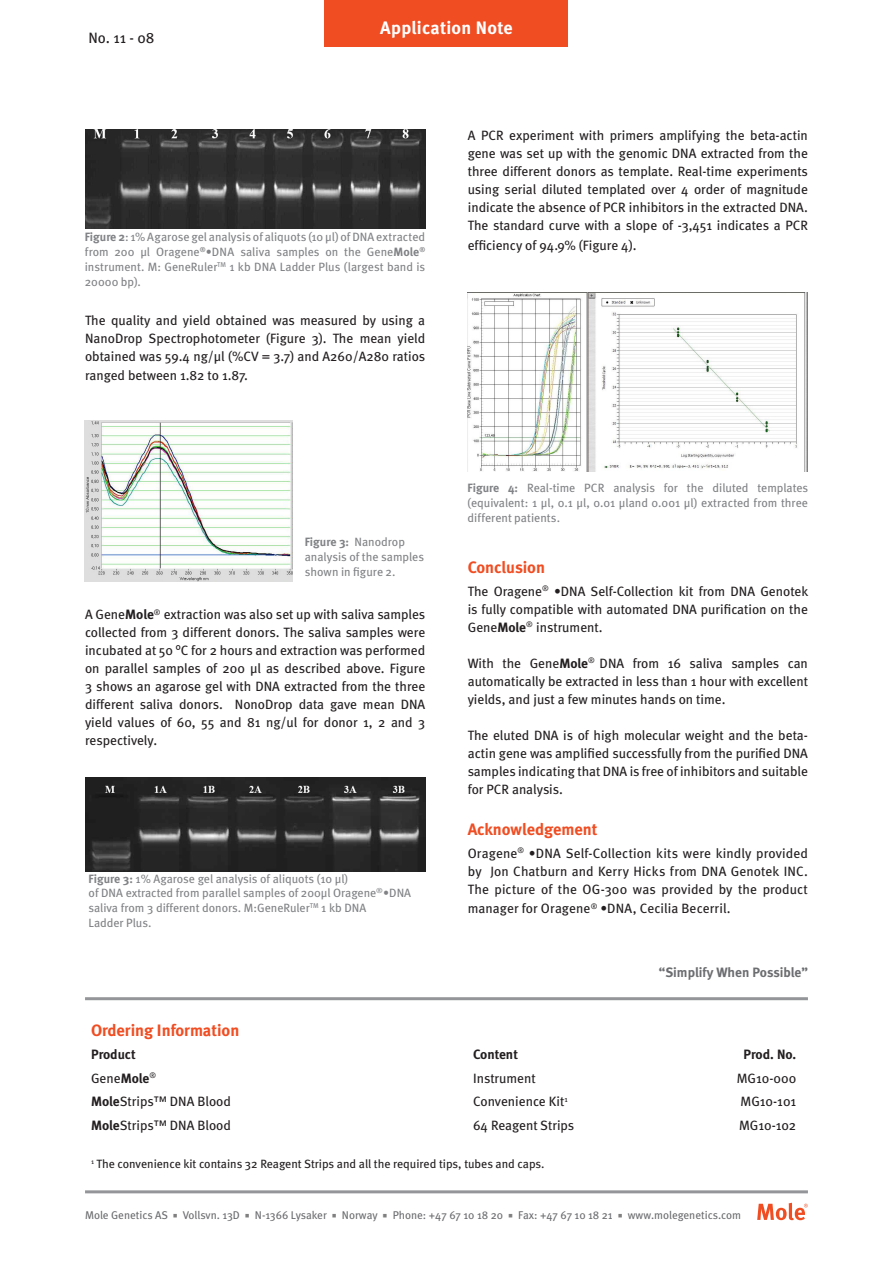
<style>
.page{position:relative;width:893px;height:1263px;background:#fff}
.page>*{position:absolute;margin:0;border:0;box-sizing:border-box;transform-origin:0 0}
.Application_Note_tag{font:700 18px "Meta";letter-spacing:.01em;color:#fff}
.Brødtekst_book_9_12{font:700 16.5px "Meta";color:#f04d22}
.Orange_mellomtitel_n{font:700 16.5px "Meta";color:#f04d22}
.AN_number{font:15px "Meta";color:#231f20}
.Brødtekst_book{font:13.5px/18px "Meta";color:#231f20;text-align:justify}
.Brødtekst_book_9_12-2{font:13.5px/18px "Meta";color:#231f20;text-align:justify}
.Figurtekst_new{font:13.5px/18px "Meta";letter-spacing:.01em;color:#231f20;text-align:justify}
.t1{font:700 13.5px "Meta";color:#231f20}
.t2{font:700 13.5px "Meta";color:#6c6d70}
.Figurtekst{font:13.5px "Meta";color:#231f20}
.Figurtekst_new-2{font:12px/15px "Meta";color:#808285;text-align:justify}
.t3{font:12px "Meta";color:#231f20}
.t4{font:11.25px "Meta";color:#6c6d70}
.s1{font-weight:700}
.s2{font-family:"Arial"}
.s3{color:#808080}
</style>
<div class="page">
<div style="left:325px;top:0;width:243px;height:47px;background:#f04d22"></div>
<hr style="left:85px;top:997px;width:723px;height:3px;background:#939598">
<hr style="left:85px;top:1190px;width:723px;height:3px;background:#939598">
<svg style="left:757px;top:1203px;width:51px;height:17px"></svg>
<img style="left:85px;top:420px;width:208px;height:161px">
<img style="left:467px;top:292px;width:341px;height:179px">
<img style="left:85px;top:129px;width:340px;height:100px">
<img style="left:85px;top:778px;width:340px;height:93px">
<p class="AN_number" style="left:88px;top:29px;width:67px">No. 11 - 08</p>
<p class="Application_Note_tag" style="left:380px;top:16px;width:134px">Application Note</p>
<p class="Figurtekst_new-2" style="left:85px;top:229px;width:342px"><span class="s1">Figure 2</span>: 1% Agarose gel analysis of aliquots (10 µl) of DNA extracted from 200 µl Oragene<sup>®</sup>•DNA saliva samples on the Gene<span class="s1">Mole</span><sup>® </sup>instrument. M: GeneRuler<sup>TM</sup> 1 kb DNA Ladder Plus (largest band is 20000 bp).</p>
<p class="Brødtekst_book" style="left:85px;top:311px;width:342px">The quality and yield obtained was measured by using a NanoDrop Spectrophotometer (Figure 3). The mean yield obtained was 59.4 ng/µl (%CV = 3.7) and A260/A280 ratios</p>
<p class="Brødtekst_book" style="left:85px;top:366px;width:165px">ranged between 1.82 to 1.87.</p>
<p class="Figurtekst_new-2" style="left:305px;top:534px;width:121px;text-align:left"><span class="s1">Figure 3:</span> Nanodrop analysis of the samples shown in figure 2.</p>
<p class="Brødtekst_book" style="left:85px;top:605px;width:342px">A Gene<span class="s1">Mole</span><sup>®</sup> extraction was also set up with saliva samples collected from 3 different donors. The saliva samples were incubated at 50 <span class="s2">º</span>C for 2 hours and extraction was performed on parallel samples of 200 µl as described above. Figure 3 shows an agarose gel with DNA extracted from the three different saliva donors. NonoDrop data gave mean DNA yield values of 60, 55 and 81 ng/ul for donor 1, 2 and 3 respectively.</p>
<p class="Figurtekst_new-2" style="left:89px;top:871px;width:261px"><span class="s1">Figure 3:</span> 1% Agarose gel analysis of aliquots (10 µl)</p>
<p class="Figurtekst_new-2" style="left:89px;top:885px;width:324px">of DNA extracted from parallel samples of 200µl Oragene<sup>®</sup>•DNA</p>
<p class="Figurtekst_new-2" style="left:89px;top:900px;width:279px">saliva from 3 different donors. M:GeneRuler<sup>TM</sup> 1 kb DNA</p>
<p class="Figurtekst_new-2" style="left:89px;top:915px;width:64px">Ladder Plus.</p>
<p class="Brødtekst_book" style="left:468px;top:126px;width:342px">A PCR experiment with primers amplifying the beta-actin gene was set up with the genomic DNA extracted from the three different donors as template. Real-time experiments using serial diluted templated over 4 order of magnitude indicate the absence of PCR inhibitors in the extracted DNA.<br>The standard curve with a slope of -3,451 indicates a PCR</p>
<p class="Brødtekst_book" style="left:468px;top:236px;width:170px">efficiency of 94.9% (Figure 4).</p>
<p class="Figurtekst_new-2" style="left:468px;top:480px;width:342px"><span class="s1">Figure 4:</span> Real-time PCR analysis for the diluted templates (equivalent: 1 µl, 0.1 µl, 0.01 µland 0.001 µl) extracted from three different patients.</p>
<p class="Orange_mellomtitel_n" style="left:468px;top:557px;width:79px">Conclusion</p>
<p class="Brødtekst_book_9_12-2" style="left:468px;top:582px;width:342px">The Oragene<sup>®</sup> •DNA Self-Collection kit from DNA Genotek is fully compatible with automated DNA purification on the Gene<span class="s1">Mole</span><sup>®</sup> instrument.</p>
<p class="Brødtekst_book_9_12-2" style="left:468px;top:654px;width:342px">With the Gene<span class="s1">Mole</span><sup>®</sup> DNA from 16 saliva samples can automatically be extracted in less than 1 hour with excellent yields, and just a few minutes hands on time.</p>
<p class="Brødtekst_book_9_12-2" style="left:468px;top:726px;width:342px">The eluted DNA is of high molecular weight and the beta&shy;actin gene was amplified successfully from the purified DNA samples indicating that DNA is free of inhibitors and suitable for PCR analysis.</p>
<p class="Brødtekst_book_9_12" style="left:468px;top:819px;width:131px">Acknowledgement</p>
<p class="Figurtekst_new" style="left:468px;top:844px;width:342px">Oragene<sup>®</sup> •DNA Self-Collection kits were kindly provided by Jon Chatburn and Kerry Hicks from DNA Genotek INC.<br>The picture of the OG-300 was provided by the product</p>
<p class="Figurtekst_new" style="left:468px;top:899px;width:264px">manager for Oragene<sup>®</sup> •DNA, Cecilia Becerril.</p>
<p class="t2" style="left:659px;top:964px;width:151px">“Simplify When Possible”</p>
<p class="Brødtekst_book_9_12" style="left:91px;top:1019px;width:150px">Ordering Information</p>
<p class="t1" style="left:91px;top:1046px;width:46px">Product</p>
<p class="t1" style="left:473px;top:1046px;width:46px">Content</p>
<p class="t1" style="left:744px;top:1046px;width:54px">Prod. No.</p>
<p class="Brødtekst_book" style="left:91px;top:1069px;width:67px">Gene<span class="s1">Mole</span><sup>®</sup></p>
<p class="Brødtekst_book" style="left:473px;top:1069px;width:64px">Instrument</p>
<p class="Brødtekst_book" style="left:737px;top:1069px;width:61px">MG10-000</p>
<p class="Brødtekst_book" style="left:91px;top:1092px;width:141px"><span class="s1">Mole</span>Strips™ DNA Blood</p>
<p class="Brødtekst_book" style="left:473px;top:1092px;width:96px">Convenience Kit<sup>1</sup></p>
<p class="Brødtekst_book" style="left:740px;top:1092px;width:57px">MG10-101</p>
<p class="Brødtekst_book" style="left:91px;top:1115px;width:141px"><span class="s1">Mole</span>Strips™ DNA Blood</p>
<p class="Brødtekst_book" style="left:473px;top:1115px;width:103px">64 Reagent Strips</p>
<p class="Figurtekst" style="left:739px;top:1116px;width:59px">MG10-102</p>
<p class="t3" style="left:91px;top:1157px;width:455px"><sup>1</sup> The convenience kit contains 32 Reagent Strips and all the required tips, tubes and caps.</p>
<p class="t4" style="left:85px;top:1208px;width:657px">Mole Genetics AS <span class="s3">○</span> Vollsvn. 13D <span class="s3">○</span> N-1366 Lysaker <span class="s3">○</span> Norway <span class="s3">○</span> Phone: +47 67 10 18 20 <span class="s3">○</span> Fax: +47 67 10 18 21 <span class="s3">○</span> www.molegenetics.com</p>
</div>
